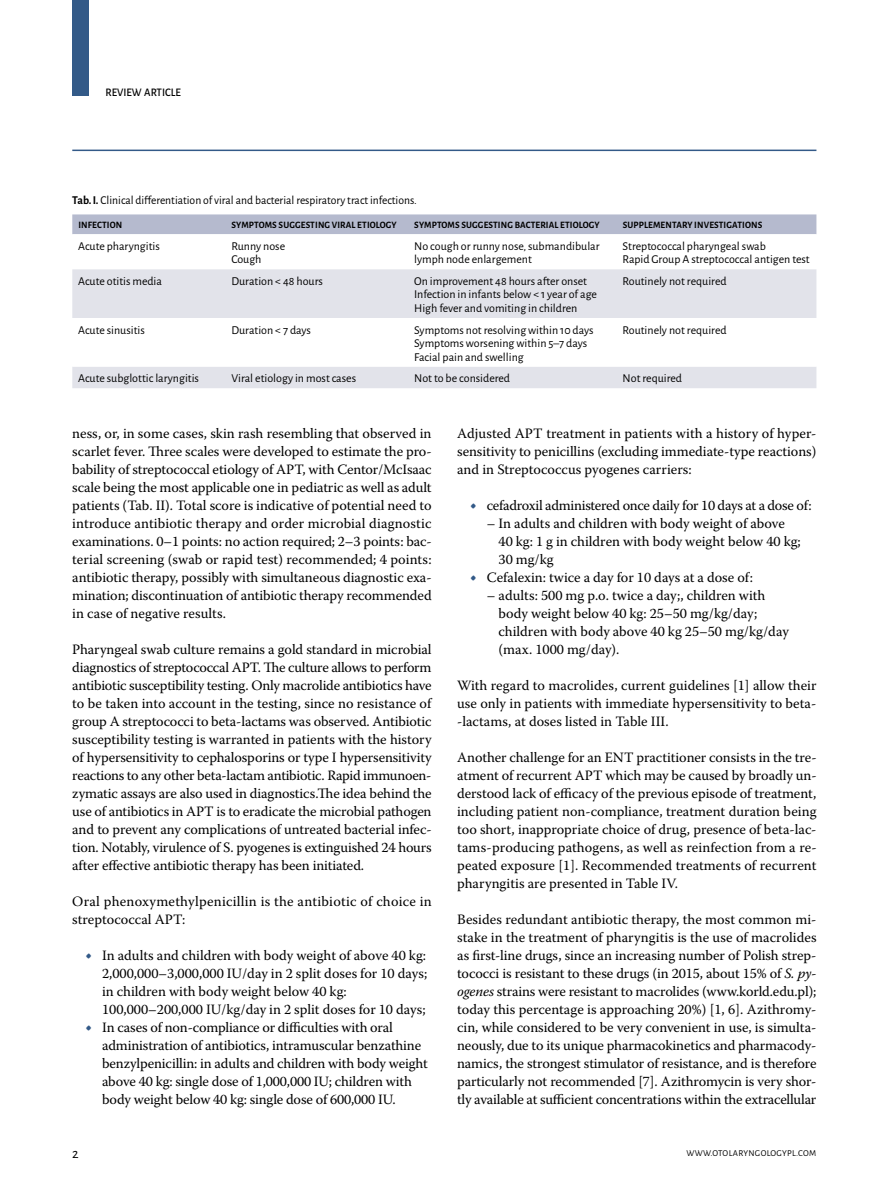
<style>
.page{position:relative;width:893px;height:1191px;background:#fff}
.page>*{position:absolute;margin:0;border:0;box-sizing:border-box;transform-origin:0 0}
.t1{font:14.25px/18px "Warnock Pro";color:#000;text-align:justify}
.t2{font:14.25px/18px "Warnock Pro";letter-spacing:.02em;color:#000}
.t3{font:14.25px "Warnock Pro";letter-spacing:-.02em;color:#000}
.t4{font:14.25px "Alegreya Sans";color:#000}
.t5{font:12px/13.5px "Alegreya Sans";color:#000}
.t6{font:500 11.55px "Alegreya Sans";color:#000;scale:.95 1}
.t7{font:700 9.75px "Alegreya Sans";letter-spacing:.015em;color:#000;scale:.95 1}
.t8{font:9px "Alegreya Sans";letter-spacing:.035em;color:#000}
.s1{font-weight:700}
.s2{font-size:18px;color:#335a88}
.s3{font-style:italic}
</style>
<div class="page">
<hr style="left:72px;top:150px;width:744px;height:1px;background:#335a88">
<div style="left:72px;top:0;width:17px;height:96px;background:#335a88"></div>
<div style="left:72px;top:214px;width:744px;height:20px;background:#b5bace"></div>
<div style="left:72px;top:269px;width:744px;height:119px;background:#e2e3ea"></div>
<svg style="left:72px;top:318px;width:744px;height:48px"></svg>
<p class="t6" style="left:106px;top:84px;width:81px">REVIEW ARTICLE</p>
<p class="t5" style="left:72px;top:193px;width:346px"><span class="s1">TAB. I.</span> Clinical differentiation of viral and bacterial respiratory tract infections.</p>
<p class="t7" style="left:78px;top:218px;width:48px">I NFECTION</p>
<p class="t7" style="left:231px;top:218px;width:176px">SYMPTOMS SUGGESTING VIRAL ETIOLOGY</p>
<p class="t7" style="left:414px;top:218px;width:197px">SYMPTOMS SUGGESTING BACTERIAL ETIOLOGY</p>
<p class="t7" style="left:623px;top:218px;width:149px">SUPPLEMENTARY INVESTIGATIONS</p>
<p class="t5" style="left:78px;top:239px;width:83px">Acute pharyngitis</p>
<p class="t5" style="left:231px;top:239px;width:55px">Runny nose<br>Cough</p>
<p class="t5" style="left:414px;top:239px;width:187px">No cough or runny nose, submandibular lymph node enlargement</p>
<p class="t5" style="left:623px;top:239px;width:189px">Streptococcal pharyngeal swab<br>Rapid Group A streptococcal antigen test</p>
<p class="t5" style="left:78px;top:274px;width:85px">Acute otitis media</p>
<p class="t5" style="left:231px;top:274px;width:93px">Duration &lt; 48 hours</p>
<p class="t5" style="left:414px;top:274px;width:184px">On improvement 48 hours after onset<br>Infection in infants below &lt; 1 year of age<br>High fever and vomiting in children</p>
<p class="t5" style="left:623px;top:274px;width:106px">Routinely not required</p>
<p class="t5" style="left:78px;top:322px;width:68px">Acute sinusitis</p>
<p class="t5" style="left:231px;top:322px;width:81px">Duration &lt; 7 days</p>
<p class="t5" style="left:414px;top:322px;width:181px">Symptoms not resolving within 10 days<br>Symptoms worsening within 5–7 days<br>Facial pain and swelling</p>
<p class="t5" style="left:623px;top:322px;width:106px">Routinely not required</p>
<p class="t5" style="left:78px;top:371px;width:122px">Acute subglottic laryngitis</p>
<p class="t5" style="left:231px;top:371px;width:126px">Viral etiology in most cases</p>
<p class="t5" style="left:414px;top:371px;width:97px">Not to be considered</p>
<p class="t5" style="left:623px;top:371px;width:61px">Not required</p>
<p class="t1" style="left:72px;top:424px;width:361px">ness, or, in some cases, skin rash resembling that observed in scarlet fever. Three scales were developed to estimate the pro&shy;bability of streptococcal etiology of APT, with Centor/McIsaac scale being the most applicable one in pediatric as well as adult patients (Tab. II). Total score is indicative of potential need to introduce antibiotic therapy and order microbial diagnostic examinations. 0–1 points: no action required; 2–3 points: bac&shy;terial screening (swab or rapid test) recommended; 4 points: antibiotic therapy, possibly with simultaneous diagnostic exa&shy;mination; discontinuation of antibiotic therapy recommended in case of negative results.</p>
<p class="t1" style="left:72px;top:640px;width:361px">Pharyngeal swab culture remains a gold standard in microbial diagnostics of streptococcal APT. The culture allows to perform antibiotic susceptibility testing. Only macrolide antibiotics have to be taken into account in the testing, since no resistance of group A streptococci to beta-lactams was observed. Antibiotic susceptibility testing is warranted in patients with the history of hypersensitivity to cephalosporins or type I hypersensitivity reactions to any other beta-lactam antibiotic. Rapid immunoen&shy;zymatic assays are also used in diagnostics.The idea behind the use of antibiotics in APT is to eradicate the microbial pathogen and to prevent any complications of untreated bacterial infec&shy;tion. Notably, virulence of S. pyogenes is extinguished 24 hours after effective antibiotic therapy has been initiated.</p>
<p class="t2" style="left:72px;top:891px;width:361px">Oral phenoxymethylpenicillin is the antibiotic of choice in streptococcal APT:</p>
<p class="t1" style="left:102px;top:946px;width:327px;text-align:left;text-indent:-17px"><span class="s2">•</span> In adults and children with body weight of above 40 kg:<br>2,000,000–3,000,000 IU/day in 2 split doses for 10 days; in children with body weight below 40 kg:<br>100,000–200,000 IU/kg/day in 2 split doses for 10 days;</p>
<p class="t1" style="left:102px;top:1018px;width:327px;text-align:left;text-indent:-17px"><span class="s2">•</span> In cases of non-compliance or difficulties with oral administration of antibiotics, intramuscular benzathine benzylpenicillin: in adults and children with body weight above 40 kg: single dose of 1,000,000 IU; children with body weight below 40 kg: single dose of 600,000 IU.</p>
<p class="t1" style="left:457px;top:424px;width:361px">Adjusted APT treatment in patients with a history of hyper&shy;sensitivity to penicillins (excluding immediate-type reactions) and in Streptococcus pyogenes carriers:</p>
<p class="t3" style="left:470px;top:496px;width:343px"><span class="s2">•</span> cefadroxil administered once daily for 10 days at a dose of:</p>
<p class="t1" style="left:498px;top:514px;width:304px;text-align:left;text-indent:-12px">– In adults and children with body weight of above<br>40 kg: 1 g in children with body weight below 40 kg;<br>30 mg/kg</p>
<p class="t1" style="left:470px;top:568px;width:285px"><span class="s2">•</span> Cefalexin: twice a day for 10 days at a dose of:</p>
<p class="t1" style="left:498px;top:586px;width:292px;text-align:left;text-indent:-12px">– adults: 500 mg p.o. twice a day;, children with body weight below 40 kg: 25–50 mg/kg/day; children with body above 40 kg 25–50 mg/kg/day (max. 1000 mg/day).</p>
<p class="t1" style="left:457px;top:676px;width:361px">With regard to macrolides, current guidelines [1] allow their use only in patients with immediate hypersensitivity to beta--lactams, at doses listed in Table III.</p>
<p class="t1" style="left:457px;top:748px;width:361px">Another challenge for an ENT practitioner consists in the tre&shy;atment of recurrent APT which may be caused by broadly un&shy;derstood lack of efficacy of the previous episode of treatment, including patient non-compliance, treatment duration being too short, inappropriate choice of drug, presence of beta-lac&shy;tams-producing pathogens, as well as reinfection from a re&shy;peated exposure [1]. Recommended treatments of recurrent pharyngitis are presented in Table IV.</p>
<p class="t1" style="left:457px;top:910px;width:361px">Besides redundant antibiotic therapy, the most common mi&shy;stake in the treatment of pharyngitis is the use of macrolides as first-line drugs, since an increasing number of Polish strep&shy;tococci is resistant to these drugs (in 2015, about 15% of <span class="s3">S. py&shy;ogenes</span> strains were resistant to macrolides (www.korld.edu.pl); today this percentage is approaching 20%) [1, 6]. Azithromy&shy;cin, while considered to be very convenient in use, is simulta&shy;neously, due to its unique pharmacokinetics and pharmacody&shy;namics, the strongest stimulator of resistance, and is therefore particularly not recommended [7]. Azithromycin is very shor&shy;tly available at sufficient concentrations within the extracellular</p>
<p class="t4" style="left:72px;top:1144px;width:8px">2</p>
<p class="t8" style="left:686px;top:1146px;width:131px">www.otolaryngologypl.com</p>
</div>
